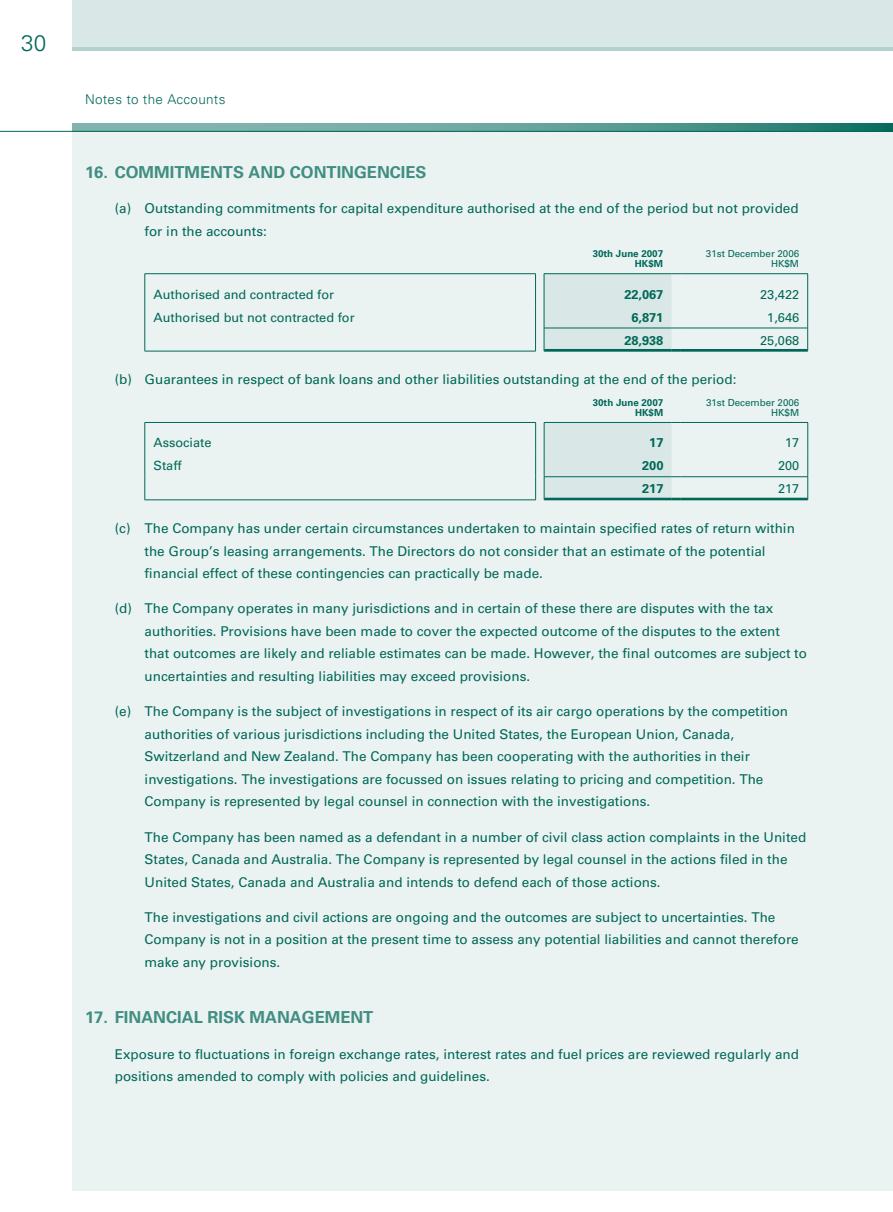
<style>
.page{position:relative;width:893px;height:1212px;background:#fff}
.page>*{position:absolute;margin:0;border:0;box-sizing:border-box;transform-origin:0 0}
.t1{font:300 22.5px "Univers";color:#006858}
.t2{font:700 16.5px "Univers";color:#408e82}
.t3{font:13.5px/22.5px "Univers";color:#006858}
.t4{font:300 13.5px "Univers";letter-spacing:.02em;color:#006858}
.t5{font:12.75px "Univers";color:#006858}
.t6{font:700 12.75px "Univers";color:#006858}
.t7{font:9.75px/10.5px "Univers";color:#006858;text-align:right}
.t8{font:700 9.75px/10.5px "Univers";color:#006858;text-align:right}
</style>
<div class="page">
<svg style="left:72px;top:123px;width:820px;height:8px;background:#5d9f95"></svg>
<div style="left:72px;top:0;width:821px;height:50px;background:#d9e8e6"></div>
<div style="left:72px;top:132px;width:821px;height:1059px;background:#ebf3f2"></div>
<hr style="left:0;top:131px;width:893px;height:1px;background:#006858">
<hr style="left:72px;top:47px;width:821px;height:3px;background:#b3d2cd">
<hr style="left:145px;top:274px;width:1px;height:31px;background:#006858">
<hr style="left:145px;top:273px;width:391px;height:1px;background:#006858">
<hr style="left:535px;top:274px;width:1px;height:31px;background:#006858">
<hr style="left:680px;top:273px;width:128px;height:1px;background:#006858">
<hr style="left:807px;top:274px;width:1px;height:31px;background:#006858">
<svg style="left:145px;top:305px;width:1px;height:46px"></svg>
<hr style="left:145px;top:351px;width:391px;height:1px;background:#006858">
<svg style="left:535px;top:305px;width:1px;height:46px"></svg>
<hr style="left:680px;top:328px;width:128px;height:1px;background:#006858">
<svg style="left:807px;top:305px;width:1px;height:46px"></svg>
<hr style="left:680px;top:351px;width:128px;height:1px;background:#006858">
<svg style="left:544px;top:273px;width:136px;height:79px;background:#cbdfdd"></svg>
<hr style="left:680px;top:349px;width:127px;height:2px;background:#006858">
<hr style="left:145px;top:423px;width:1px;height:31px;background:#006858">
<hr style="left:145px;top:422px;width:391px;height:1px;background:#006858">
<hr style="left:535px;top:423px;width:1px;height:31px;background:#006858">
<hr style="left:680px;top:422px;width:128px;height:1px;background:#006858">
<hr style="left:807px;top:423px;width:1px;height:31px;background:#006858">
<svg style="left:145px;top:454px;width:1px;height:46px"></svg>
<hr style="left:145px;top:500px;width:391px;height:1px;background:#006858">
<svg style="left:535px;top:454px;width:1px;height:46px"></svg>
<hr style="left:680px;top:476px;width:128px;height:1px;background:#006858">
<svg style="left:807px;top:454px;width:1px;height:46px"></svg>
<hr style="left:680px;top:500px;width:128px;height:1px;background:#006858">
<svg style="left:544px;top:422px;width:136px;height:79px;background:#cbe0dd"></svg>
<hr style="left:680px;top:498px;width:127px;height:2px;background:#006858">
<h1 class="t1" style="left:21px;top:29px;width:27px">30</h1>
<p class="t4" style="left:85px;top:91px;width:142px">Notes to the Accounts</p>
<p class="t2" style="left:85px;top:162px;width:56px">16. COMM</p>
<p class="t2" style="left:170px;top:162px;width:255px">ITMENTS AND CONTING ENCIES</p>
<p class="t3" style="left:145px;top:197px;width:656px;text-indent:-30px">(a) Outstanding commitments for capital expenditure authorised at the end of the period but not provided for in the accounts:</p>
<p class="t8" style="left:593px;top:248px;width:72px">30TH JUNE 2007<br>HK$M</p>
<p class="t7" style="left:706px;top:248px;width:95px">31st December 2006<br>HK$M</p>
<p class="t5" style="left:154px;top:287px;width:182px">Authorised and contracted for</p>
<p class="t6" style="left:624px;top:287px;width:40px">22,067</p>
<p class="t5" style="left:760px;top:287px;width:40px">23,422</p>
<p class="t5" style="left:154px;top:309px;width:203px">Authorised but not contracted for</p>
<p class="t6" style="left:631px;top:310px;width:33px">6,871</p>
<p class="t5" style="left:767px;top:309px;width:33px">1,646</p>
<p class="t6" style="left:624px;top:333px;width:40px">28,938</p>
<p class="t5" style="left:760px;top:333px;width:40px">25,068</p>
<p class="t3" style="left:115px;top:368px;width:623px">(b) Guarantees in respect of bank loans and other liabilities outstanding at the end of the period:</p>
<p class="t8" style="left:593px;top:397px;width:72px">30TH JUNE 2007<br>HK$M</p>
<p class="t7" style="left:706px;top:397px;width:95px">31st December 2006<br>HK$M</p>
<p class="t5" style="left:154px;top:435px;width:60px">Associate</p>
<p class="t6" style="left:649px;top:435px;width:16px">17</p>
<p class="t5" style="left:785px;top:435px;width:16px">17</p>
<p class="t5" style="left:154px;top:458px;width:30px">Staff</p>
<p class="t6" style="left:642px;top:458px;width:23px">200</p>
<p class="t5" style="left:778px;top:458px;width:23px">200</p>
<p class="t6" style="left:642px;top:481px;width:23px">217</p>
<p class="t5" style="left:778px;top:481px;width:23px">217</p>
<p class="t3" style="left:145px;top:517px;width:652px;text-indent:-30px">(c) The Company has under certain circumstances undertaken to maintain specified rates of return within the Group’s leasing arrangements. The Directors do not consider that an estimate of the potential financial effect of these contingencies can practically be made.</p>
<p class="t3" style="left:145px;top:597px;width:664px;text-indent:-30px">(d) The Company operates in many jurisdictions and in certain of these there are disputes with the tax authorities. Provisions have been made to cover the expected outcome of the disputes to the extent that outcomes are likely and reliable estimates can be made. However, the final outcomes are subject to uncertainties and resulting liabilities may exceed provisions.</p>
<p class="t3" style="left:145px;top:700px;width:645px;text-indent:-30px">(e) The Company is the subject of investigations in respect of its air cargo operations by the competition authorities of various jurisdictions including the United States, the European Union, Canada, Switzerland and New Zealand. The Company has been cooperating with the authorities in their investigations. The investigations are focussed on issues relating to pricing and competition. The Company is represented by legal counsel in connection with the investigations.</p>
<p class="t3" style="left:145px;top:825px;width:663px">The Company has been named as a defendant in a number of civil class action complaints in the United<br>States, Canada and Australia. The Company is represented by legal counsel in the actions filed in the<br>United States, Canada and Australia and intends to defend each of those actions.</p>
<p class="t3" style="left:145px;top:906px;width:656px">The investigations and civil actions are ongoing and the outcomes are subject to uncertainties. The<br>Company is not in a position at the present time to assess any potential liabilities and cannot therefore make any provisions.</p>
<p class="t2" style="left:85px;top:1008px;width:290px">17. FINANCIAL RISK MANAG EMENT</p>
<p class="t3" style="left:115px;top:1042px;width:686px">Exposure to fluctuations in foreign exchange rates, interest rates and fuel prices are reviewed regularly and positions amended to comply with policies and guidelines.</p>
</div>
